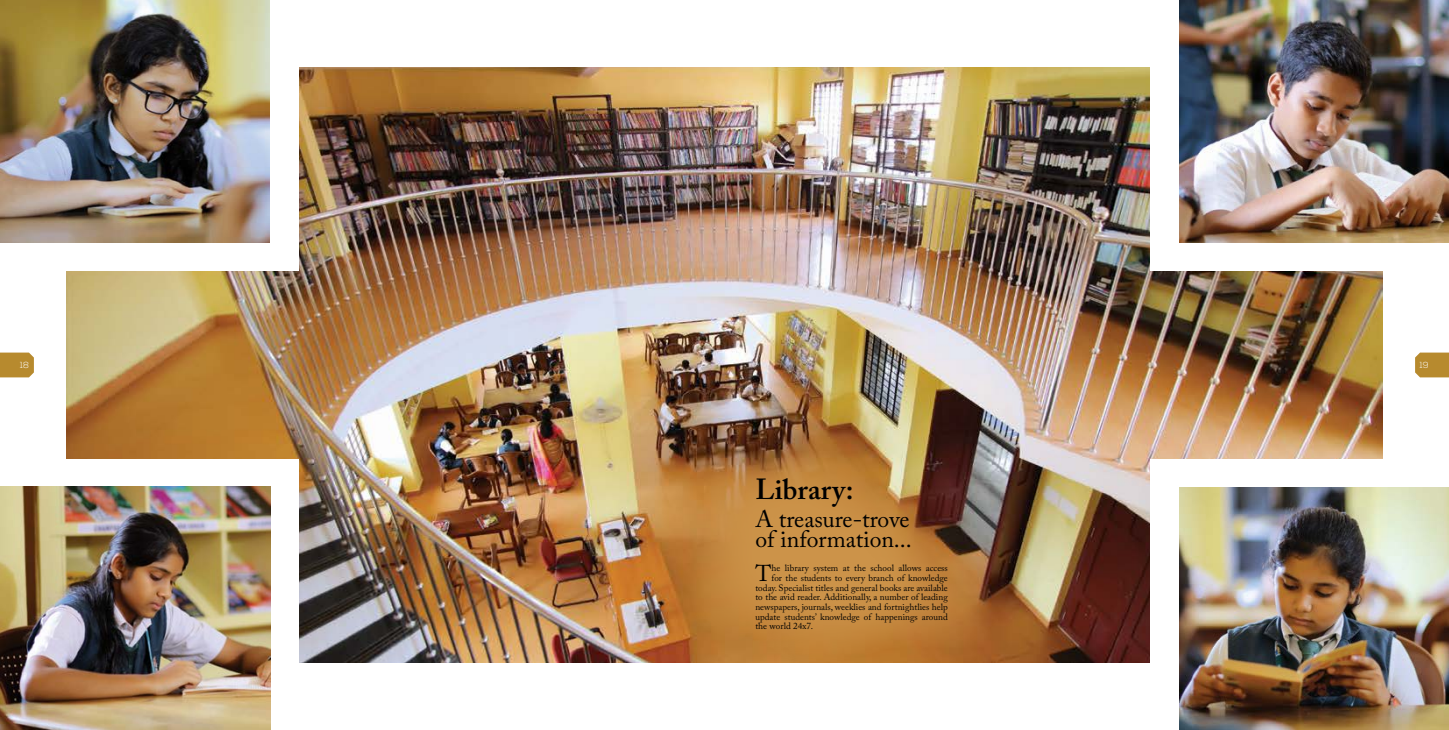
<style>
.page{position:relative;width:1449px;height:730px;background:#fff}
.page>*{position:absolute;margin:0;border:0;box-sizing:border-box;transform-origin:0 0}
.t1{font:600 28.88px "Adobe Caslon Pro";color:#000}
.t2{font:23.62px/20.1px "Adobe Caslon Pro";color:#000}
.t3{font:22.75px "Adobe Caslon Pro";color:#000}
.t4{font:9.19px "Adobe Caslon Pro";color:#000}
.t5{font:300 8.75px "Nexa";color:#fff}
</style>
<div class="page">
<img style="left:67px;top:67px;width:1315px;height:595px">
<svg style="left:690px;top:448px;width:304px;height:215px"></svg>
<div style="left:0;top:0;width:298px;height:270px;background:#fff"></div>
<div style="left:0;top:459px;width:298px;height:270px;background:#fff"></div>
<div style="left:1150px;top:459px;width:299px;height:270px;background:#fff"></div>
<div style="left:1150px;top:0;width:299px;height:270px;background:#fff"></div>
<img style="left:1px;top:486px;width:269px;height:243px">
<img style="left:0;top:0;width:270px;height:242px">
<img style="left:1179px;top:0;width:270px;height:242px">
<img style="left:1179px;top:487px;width:270px;height:242px">
<svg style="left:0;top:352px;width:34px;height:25px"></svg>
<svg style="left:1415px;top:352px;width:34px;height:25px"></svg>
<p class="t5" style="left:20px;top:360px;width:11px">18</p>
<p class="t5" style="left:1419px;top:360px;width:10px">19</p>
<h1 class="t1" style="left:755px;top:472px;width:100px">Library:</h1>
<h2 class="t2" style="left:755px;top:508px;width:158px">A treasure-trove of information...</h2>
<h3 class="t3" style="left:755px;top:559px;width:17px">T</h3>
<p class="t4" style="left:771px;top:562px;width:178px">he library system at the school allows access</p>
<p class="t4" style="left:771px;top:572px;width:178px">for the students to every branch of knowledge</p>
<p class="t4" style="left:755px;top:582px;width:194px">today. Specialist titles and general books are available</p>
<p class="t4" style="left:755px;top:591px;width:194px">to the avid reader. Additionally, a number of leading</p>
<p class="t4" style="left:755px;top:601px;width:194px">newspapers, journals, weeklies and fortnightlies help</p>
<p class="t4" style="left:755px;top:610px;width:194px">update students’ knowledge of happenings around</p>
<p class="t4" style="left:755px;top:620px;width:59px">the world 24x7.</p>
</div>
